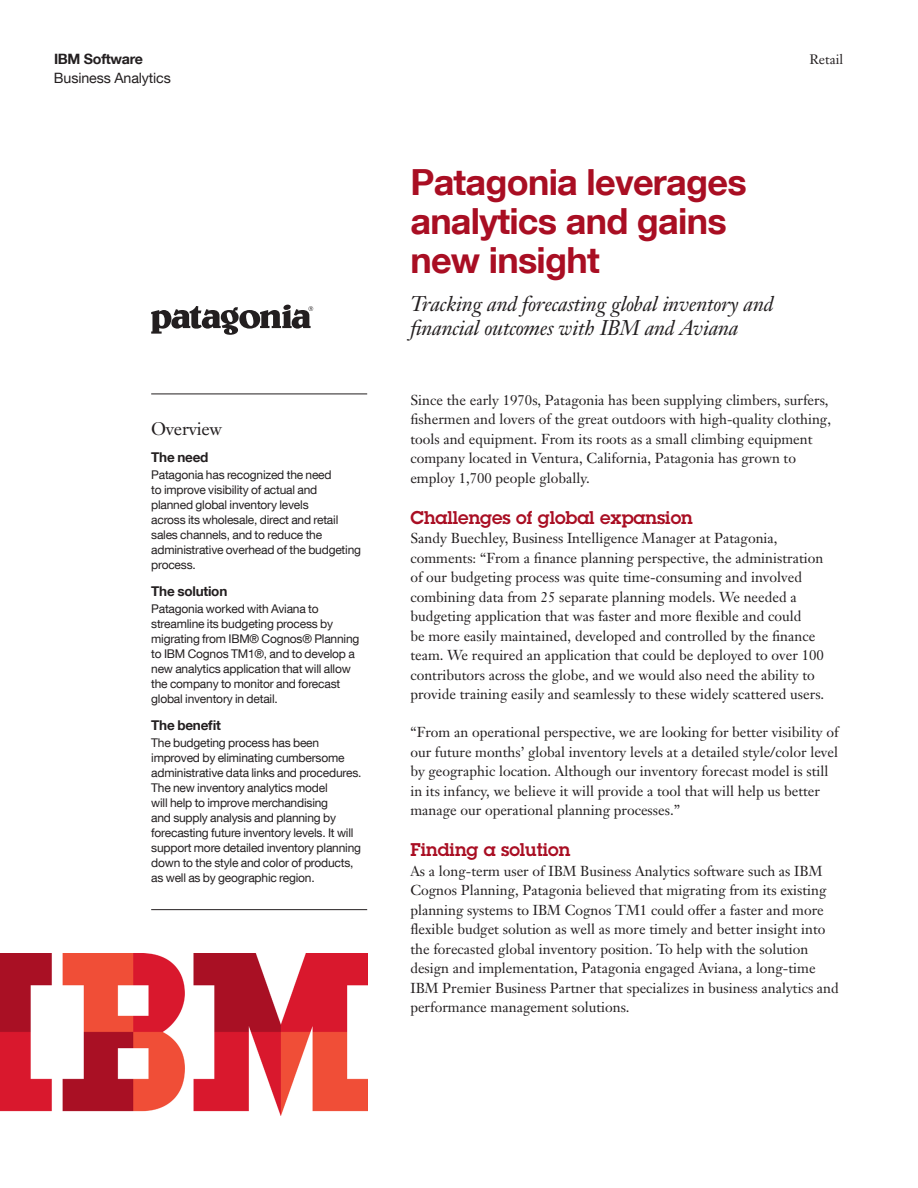
<style>
.page{position:relative;width:918px;height:1188px;background:#fff}
.page>*{position:absolute;margin:0;border:0;box-sizing:border-box;transform-origin:0 0}
._1A_title__color{font:700 36px/39px "Helvetica Neue LT Com";letter-spacing:-.02em;color:#a90e23}
._1B_subtitle{font:italic 21px/24px "Janson Text LT Pro";letter-spacing:-.01em;color:#231f20}
._2A_head__color{font:600 18px "Lubalin Graph Std";color:#a90e23}
._3A_highlight_head{font:18px "Janson Text LT Pro";letter-spacing:-.015em;color:#231f20}
._2C_body{font:14.25px/19.5px "Janson Text LT Pro";color:#231f20}
.t1{font:14.25px "Helvetica Neue LT Com";letter-spacing:-.01em;color:#231f20}
.t2{font:700 14.25px "Helvetica Neue LT Com";letter-spacing:-.02em;color:#231f20}
._3B_highlight_subhea{font:700 13.5px "Helvetica Neue LT Com";letter-spacing:-.015em;color:#231f20}
.t3{font:13.5px "Janson Text LT Pro";color:#231f20}
._3C_highlight_body{font:12px/15px "Helvetica Neue LT Com";letter-spacing:-.015em;color:#231f20}
</style>
<div class="page">
<hr style="left:151px;top:394px;width:216px;height:1px;background:#231f20">
<hr style="left:151px;top:909px;width:216px;height:1px;background:#231f20">
<img style="left:0;top:954px;width:367px;height:162px">
<svg style="left:151px;top:305px;width:162px;height:30px"></svg>
<p class="t2" style="left:54px;top:50px;width:90px">IBM Software</p>
<p class="t3" style="left:809px;top:51px;width:35px">Retail</p>
<p class="t1" style="left:54px;top:69px;width:118px">Business Analytics</p>
<p class="_3A_highlight_head" style="left:151px;top:417px;width:73px">Overview</p>
<p class="_3B_highlight_subhea" style="left:151px;top:448px;width:59px">The need</p>
<p class="_3C_highlight_body" style="left:151px;top:467px;width:211px">Patagonia has recognized the need<br>to improve visibility of actual and planned global inventory levels<br>across its wholesale, direct and retail sales channels, and to reduce the administrative overhead of the budgeting process.</p>
<p class="_3B_highlight_subhea" style="left:151px;top:583px;width:78px">The solution</p>
<p class="_3C_highlight_body" style="left:151px;top:601px;width:210px">Patagonia worked with Aviana to streamline its budgeting process by migrating from IBM® Cognos® Planning to IBM Cognos TM1®, and to develop a new analytics application that will allow the company to monitor and forecast global inventory in detail.</p>
<p class="_3B_highlight_subhea" style="left:151px;top:717px;width:71px">The benefit</p>
<p class="_3C_highlight_body" style="left:151px;top:735px;width:212px">The budgeting process has been improved by eliminating cumbersome administrative data links and procedures.<br>The new inventory analytics model<br>will help to improve merchandising<br>and supply analysis and planning by forecasting future inventory levels. It will support more detailed inventory planning down to the style and color of products, as well as by geographic region.</p>
<p class="_1A_title__color" style="left:410px;top:162px;width:338px">Patagonia leverages analytics and gains new insight</p>
<p class="_1B_subtitle" style="left:410px;top:292px;width:365px">Tracking and forecasting global inventory and financial outcomes with IBM and Aviana</p>
<p class="_2C_body" style="left:410px;top:390px;width:422px">Since the early 1970s, Patagonia has been supplying climbers, surfers, fishermen and lovers of the great outdoors with high-quality clothing, tools and equipment. From its roots as a small climbing equipment company located in Ventura, California, Patagonia has grown to employ 1,700 people globally.</p>
<p class="_2A_head__color" style="left:410px;top:506px;width:284px">Challenges of global expansion</p>
<p class="_2C_body" style="left:410px;top:529px;width:415px">Sandy Buechley, Business Intelligence Manager at Patagonia, comments: “From a finance planning perspective, the administration of our budgeting process was quite time-consuming and involved combining data from 25 separate planning models. We needed a budgeting application that was faster and more flexible and could<br>be more easily maintained, developed and controlled by the finance team. We required an application that could be deployed to over 100 contributors across the globe, and we would also need the ability to provide training easily and seamlessly to these widely scattered users.</p>
<p class="_2C_body" style="left:410px;top:722px;width:430px">“From an operational perspective, we are looking for better visibility of our future months’ global inventory levels at a detailed style/color level by geographic location. Although our inventory forecast model is still in its infancy, we believe it will provide a tool that will help us better manage our operational planning processes.”</p>
<p class="_2A_head__color" style="left:410px;top:838px;width:161px">Finding a solution</p>
<p class="_2C_body" style="left:410px;top:861px;width:430px">As a long-term user of IBM Business Analytics software such as IBM Cognos Planning, Patagonia believed that migrating from its existing planning systems to IBM Cognos TM1 could offer a faster and more flexible budget solution as well as more timely and better insight into the forecasted global inventory position. To help with the solution design and implementation, Patagonia engaged Aviana, a long-time IBM Premier Business Partner that specializes in business analytics and performance management solutions.</p>
</div>
